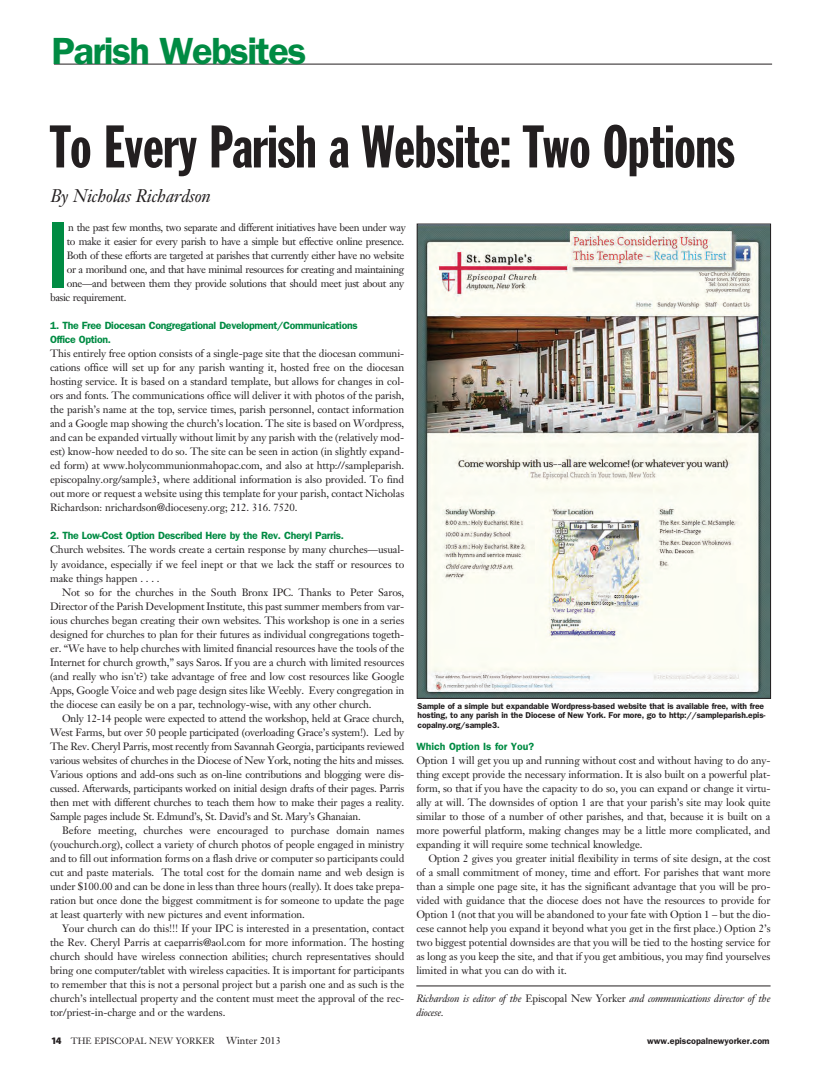
<style>
.page{position:relative;width:819px;height:1077px;background:#fff}
.page>*{position:absolute;margin:0;border:0;box-sizing:border-box;transform-origin:0 0}
.t1{font:91.3px "Franklin Gothic Std Extra Cond";color:#008b43}
.t2{font:59px "Franklin Gothic Std Extra Cond";letter-spacing:-.005em;color:#231f20}
.t3{font:600 38px "ITC Franklin Gothic Std";letter-spacing:-.04em;color:#008b43}
.t4{font:italic 18px "Janson Text LT Std";letter-spacing:-.01em;color:#231f20}
.t5{font:10.5px/14px "Janson Text LT Std";letter-spacing:-.025em;color:#231f20;text-align:justify}
.t6{font:600 10.5px/14px "ITC Franklin Gothic Std";letter-spacing:-.03em;color:#008b43}
.t7{font:italic 10.5px/14px "Janson Text LT Std";letter-spacing:-.015em;color:#231f20}
.t8{font:600 10.5px "ITC Franklin Gothic Std";color:#008b43}
.t9{font:9px "Janson Text LT Std";color:#231f20}
.t10{font:600 9px "ITC Franklin Gothic Std";color:#231f20}
.t11{font:600 8.5px/9.5px "ITC Franklin Gothic Std";letter-spacing:-.01em;color:#231f20}
.s1{font-style:normal}
.s2{font-family:"Myriad Pro";font-weight:900;font-size:10px}
.s3{font-size:10px}
</style>
<div class="page">
<hr style="left:54px;top:64px;width:718px;height:1px;background:#231f20">
<hr style="left:416px;top:985px;width:354px;height:1px;background:#231f20">
<img style="left:419px;top:226px;width:349px;height:470px">
<h3 class="t3" style="left:52px;top:38px;width:256px">Parish Websites</h3>
<h2 class="t2" style="left:50px;top:125px;width:686px">To Every Parish a Website: Two Options</h2>
<h3 class="t4" style="left:50px;top:189px;width:162px">By Nicholas Richardson</h3>
<h1 class="t1" style="left:48px;top:222px;width:20px">I</h1>
<p class="t5" style="left:68px;top:222px;width:339px">n the past few months, two separate and different initiatives have been under way</p>
<p class="t5" style="left:67px;top:236px;width:339px">to make it easier for every parish to have a simple but effective online presence.</p>
<p class="t5" style="left:67px;top:250px;width:339px">Both of these efforts are targeted at parishes that currently either have no website</p>
<p class="t5" style="left:67px;top:264px;width:339px">or a moribund one, and that have minimal resources for creating and maintaining</p>
<p class="t5" style="left:67px;top:278px;width:339px">one—and between them they provide solutions that should meet just about any</p>
<p class="t5" style="left:50px;top:292px;width:78px">basic requirement.</p>
<p class="t6" style="left:50px;top:319px;width:309px">1. The Free Diocesan Congregational Development/Communications<br>Office Option.</p>
<p class="t5" style="left:50px;top:348px;width:355px">This entirely free option consists of a single-page site that the diocesan communi&shy;cations office will set up for any parish wanting it, hosted free on the diocesan hosting service. It is based on a standard template, but allows for changes in col&shy;ors and fonts. The communications office will deliver it with photos of the parish, the parish’s name at the top, service times, parish personnel, contact information and a Google map showing the church’s location. The site is based on Wordpress, and can be expanded virtually without limit by any parish with the (relatively mod&shy;est) know-how needed to do so. The site can be seen in action (in slightly expand&shy;ed form) at www.holycommunionmahopac.com, and also at http://sampleparish. episcopalny.org/sample3, where additional information is also provided. To find out more or request a website using this template for your parish, contact Nicholas Richardson: nrichardson@dioceseny.org; 212. 316. 7520.</p>
<p class="t6" style="left:50px;top:529px;width:295px">2. The Low-Cost Option Described Here by the Rev. Cheryl Parris.</p>
<p class="t5" style="left:50px;top:543px;width:355px">Church websites. The words create a certain response by many churches—usual&shy;ly avoidance, especially if we feel inept or that we lack the staff or resources to make things happen . . . .</p>
<p class="t5" style="left:50px;top:585px;width:355px;text-indent:12px">Not so for the churches in the South Bronx IPC. Thanks to Peter Saros, Director of the Parish Development Institute, this past summer members from var&shy;ious churches began creating their own websites. This workshop is one in a series designed for churches to plan for their futures as individual congregations togeth&shy;er. “We have to help churches with limited financial resources have the tools of the Internet for church growth,” says Saros. If you are a church with limited resources (and really who isn't?) take advantage of free and low cost resources like Google Apps, Google Voice and web page design sites like Weebly. Every congregation in the diocese can easily be on a par, technology-wise, with any other church.</p>
<p class="t5" style="left:50px;top:711px;width:356px;text-indent:12px">Only 12-14 people were expected to attend the workshop, held at Grace church, West Farms, but over 50 people participated (overloading Grace’s system!). Led by The Rev. Cheryl Parris, most recently from Savannah Georgia, participants reviewed various websites of churches in the Diocese of New York, noting the hits and misses.<br>Various options and add-ons such as on-line contributions and blogging were dis&shy;cussed. Afterwards, participants worked on initial design drafts of their pages. Parris then met with different churches to teach them how to make their pages a reality.<br>Sample pages include St. Edmund’s, St. David’s and St. Mary’s Ghanaian.</p>
<p class="t5" style="left:50px;top:823px;width:356px;text-indent:12px">Before meeting, churches were encouraged to purchase domain names (youchurch.org), collect a variety of church photos of people engaged in ministry and to fill out information forms on a flash drive or computer so participants could cut and paste materials. The total cost for the domain name and web design is under $100.00 and can be done in less than three hours (really). It does take prepa&shy;ration but once done the biggest commitment is for someone to update the page at least quarterly with new pictures and event information.</p>
<p class="t5" style="left:50px;top:921px;width:355px;text-indent:12px">Your church can do this!!! If your IPC is interested in a presentation, contact the Rev. Cheryl Parris at caeparris@aol.com for more information. The hosting church should have wireless connection abilities; church representatives should bring one computer/tablet with wireless capacities. It is important for participants to remember that this is not a personal project but a parish one and as such is the church’s intellectual property and the content must meet the approval of the rec&shy;tor/priest-in-charge and or the wardens.</p>
<p class="t11" style="left:417px;top:701px;width:349px">Sample of a simple but expandable Wordpress-based website that is available free, with free hosting, to any parish in the Diocese of New York. For more, go to http://sampleparish.epis&shy;copalny.org/sample3.</p>
<p class="t8" style="left:416px;top:742px;width:119px">Which Option Is for You?</p>
<p class="t5" style="left:416px;top:753px;width:355px">Option 1 will get you up and running without cost and without having to do any&shy;thing except provide the necessary information. It is also built on a powerful plat&shy;form, so that if you have the capacity to do so, you can expand or change it virtu&shy;ally at will. The downsides of option 1 are that your parish’s site may look quite similar to those of a number of other parishes, and that, because it is built on a more powerful platform, making changes may be a little more complicated, and expanding it will require some technical knowledge.</p>
<p class="t5" style="left:416px;top:851px;width:355px;text-indent:12px">Option 2 gives you greater initial flexibility in terms of site design, at the cost of a small commitment of money, time and effort. For parishes that want more than a simple one page site, it has the significant advantage that you will be pro&shy;vided with guidance that the diocese does not have the resources to provide for Option 1 (not that you will be abandoned to your fate with Option 1 – but the dio&shy;cese cannot help you expand it beyond what you get in the first place.) Option 2’s two biggest potential downsides are that you will be tied to the hosting service for as long as you keep the site, and that if you get ambitious, you may find yourselves limited in what you can do with it.</p>
<p class="t7" style="left:416px;top:992px;width:355px">Richardson is editor of the <span class="s1">Episcopal New Yorker</span> and communications director of the diocese.</p>
<p class="t9" style="left:51px;top:1036px;width:231px"><span class="s2">14</span> THE EPISCOPAL NEW YORKER <span class="s3">Winter 2013</span></p>
<p class="t10" style="left:647px;top:1037px;width:124px">www.episcopalnewyorker.com</p>
</div>
